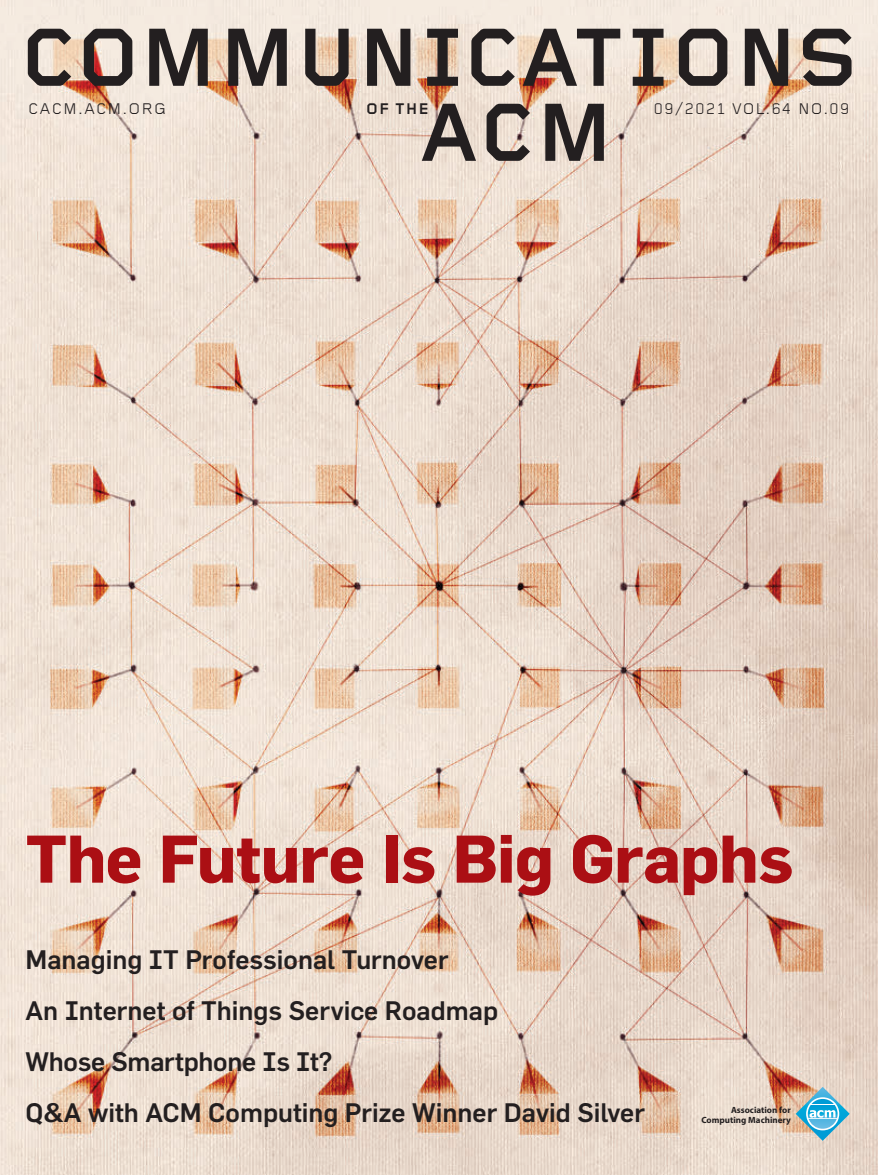
<style>
.page{position:relative;width:878px;height:1175px;background:#fff}
.page>*{position:absolute;margin:0;border:0;box-sizing:border-box;transform-origin:0 0}
.t1{font:700 85.5px "Foundry Gridnik";letter-spacing:.015em;color:#231f20}
.t2{font:700 66px "Flama";letter-spacing:-.01em;color:#ab0f14}
.t3{font:500 26.25px/51px "Flama";color:#231f20}
.t4{font:16.05px "Foundry Gridnik";letter-spacing:.055em;color:#231f20}
.t5{font:700 16.05px "Foundry Gridnik";color:#231f20}
.t6{font:700 9px/10.8px "Myriad Pro";color:#231f20;text-align:right}
</style>
<div class="page">
<img style="left:0;top:0;width:878px;height:1174px">
<svg style="left:795px;top:1129px;width:54px;height:11px"></svg>
<svg style="left:795px;top:1086px;width:54px;height:43px;background:#92bfcb"></svg>
<h1 class="t1" style="left:21px;top:10px;width:838px">COMMUNICATIONS</h1>
<p class="t5" style="left:366px;top:100px;width:64px">OF THE</p>
<p class="t4" style="left:28px;top:100px;width:139px">CACM.ACM.ORG</p>
<p class="t4" style="left:653px;top:100px;width:197px">09/2021 VOL.64 NO.09</p>
<h1 class="t1" style="left:419px;top:85px;width:195px">ACM</h1>
<h2 class="t2" style="left:26px;top:818px;width:769px">The Future Is Big Graphs</h2>
<p class="t3" style="left:26px;top:934px;width:621px">Managing IT Professional Turnover<br>An Internet of Things Service Roadmap<br>Whose Smartphone Is It?<br>Q&amp;A with ACM Computing Prize Winner David Silver</p>
<p class="t6" style="left:701px;top:1103px;width:91px">Association for<br>Computing Machinery</p>
</div>
